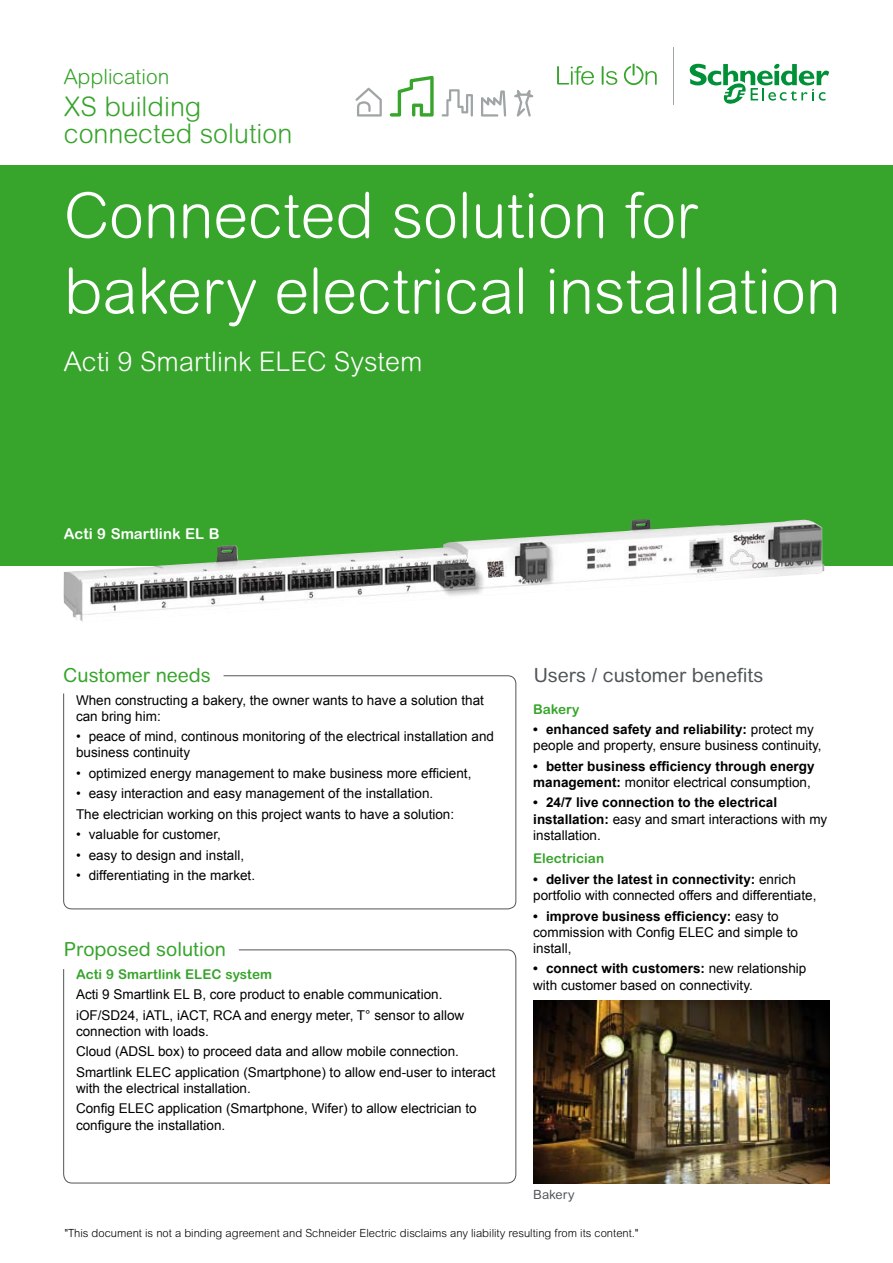
<style>
.page{position:relative;width:893px;height:1263px;background:#fff}
.page>*{position:absolute;margin:0;border:0;box-sizing:border-box;transform-origin:0 0}
.t1{font:300 63px/75.6px "Arial Rounded MT Pro";color:#fff}
.t2{font:300 27px/27px "Arial Rounded MT Std";color:#37a42c}
.t3{font:300 27px "Arial Rounded MT Pro";color:#fff}
.t4{font:300 21px "Arial Rounded MT Std";color:#37a42c}
.t5{font:19.5px "Arial Rounded MT Pro";color:#37a42c}
.t6{font:19.5px "Arial Rounded MT Pro";color:#505559}
.t7{font:700 15px "Arial Rounded MT Std";color:#fff}
.t8{font:13.5px/16.2px "Arial";color:#000}
.t9{font:700 13.5px/16.2px "Arial";color:#000}
.t10{font:700 13.5px "Arial Rounded MT Std";color:#37a42c}
.t11{font:12.75px "Arial Rounded MT Std";color:#505559}
.t12{font:300 11.25px "Arial Rounded MT Std";color:#000}
.s1{font-weight:700}
.s2{font-weight:400}
</style>
<div class="page">
<div style="left:0;top:165px;width:893px;height:401px;background:#37a42c"></div>
<img style="left:533px;top:1000px;width:296px;height:184px">
<svg style="left:63px;top:675px;width:454px;height:235px"></svg>
<svg style="left:63px;top:949px;width:454px;height:235px"></svg>
<img style="left:64px;top:519px;width:760px;height:103px">
<svg style="left:442px;top:89px;width:31px;height:28px"></svg>
<svg style="left:355px;top:88px;width:27px;height:29px"></svg>
<svg style="left:514px;top:90px;width:19px;height:27px"></svg>
<svg style="left:481px;top:90px;width:25px;height:27px"></svg>
<svg style="left:390px;top:76px;width:44px;height:41px"></svg>
<svg style="left:557px;top:66px;width:37px;height:19px"></svg>
<svg style="left:602px;top:66px;width:15px;height:19px"></svg>
<svg style="left:624px;top:64px;width:33px;height:21px"></svg>
<hr style="left:673px;top:47px;width:1px;height:58px;background:#9fa4a5">
<svg style="left:690px;top:63px;width:139px;height:41px"></svg>
<h3 class="t4" style="left:64px;top:64px;width:107px">Application</h3>
<h2 class="t2" style="left:64px;top:93px;width:230px">XS building connected solution</h2>
<h1 class="t1" style="left:64px;top:180px;width:778px">Connected solution for bakery electrical installation</h1>
<h2 class="t3" style="left:64px;top:346px;width:360px">Acti 9 Smartlink ELEC System</h2>
<p class="t7" style="left:64px;top:525px;width:157px">Acti 9 Smartlink EL B</p>
<h3 class="t5" style="left:63px;top:664px;width:149px">Customer needs</h3>
<p class="t8" style="left:76px;top:692px;width:409px">When constructing a bakery, the owner wants to have a solution that can bring him:</p>
<p class="t8" style="left:76px;top:728px;width:419px">• peace of mind, continous monitoring of the electrical installation and business continuity</p>
<p class="t8" style="left:76px;top:765px;width:397px">• optimized energy management to make business more efficient,</p>
<p class="t8" style="left:76px;top:783px;width:380px;line-height:20.4px">• easy interaction and easy management of the installation.<br>The electrician working on this project wants to have a solution:</p>
<p class="t8" style="left:76px;top:827px;width:146px">• valuable for customer,</p>
<p class="t8" style="left:76px;top:847px;width:170px">• easy to design and install,</p>
<p class="t8" style="left:76px;top:867px;width:181px">• differentiating in the market.</p>
<h3 class="t5" style="left:64px;top:938px;width:164px">Proposed solution</h3>
<p class="t10" style="left:76px;top:966px;width:197px">Acti 9 Smartlink ELEC system</p>
<p class="t8" style="left:76px;top:984px;width:390px;line-height:20.4px">Acti 9 Smartlink EL B, core product to enable communication. iOF/SD24, iATL, iACT, RCA and energy meter, T° sensor to allow</p>
<p class="t8" style="left:76px;top:1021px;width:421px;line-height:20.4px">connection with loads.<br>Cloud (ADSL box) to proceed data and allow mobile connection.<br>Smartlink ELEC application (Smartphone) to allow end-user to interact</p>
<p class="t8" style="left:76px;top:1078px;width:402px;line-height:20.4px">with the electrical installation.<br>Config ELEC application (Smartphone, Wifer) to allow electrician to</p>
<p class="t8" style="left:76px;top:1117px;width:151px">configure the installation.</p>
<h3 class="t6" style="left:534px;top:664px;width:231px">Users / customer benefits</h3>
<p class="t10" style="left:533px;top:701px;width:48px">Bakery</p>
<p class="t8" style="left:533px;top:721px;width:290px"><span class="s1">• enhanced safety and reliability:</span> protect my people and property, ensure business continuity,</p>
<p class="t9" style="left:533px;top:758px;width:283px">• better business efficiency through energy management: <span class="s2">monitor electrical consumption,</span></p>
<p class="t9" style="left:533px;top:795px;width:296px">• 24/7 live connection to the electrical installation: <span class="s2">easy and smart interactions with my installation.</span></p>
<p class="t10" style="left:533px;top:851px;width:72px">Electrician</p>
<p class="t8" style="left:533px;top:871px;width:285px"><span class="s1">• deliver the latest in connectivity:</span> enrich portfolio with connected offers and differentiate,</p>
<p class="t8" style="left:533px;top:908px;width:266px"><span class="s1">• improve business efficiency:</span> easy to commission with Config ELEC and simple to install,</p>
<p class="t8" style="left:533px;top:961px;width:275px"><span class="s1">• connect with customers:</span> new relationship with customer based on connectivity.</p>
<p class="t11" style="left:533px;top:1187px;width:43px">Bakery</p>
<p class="t12" style="left:65px;top:1226px;width:575px">"This document is not a binding agreement and Schneider Electric disclaims any liability resulting from its content."</p>
</div>
